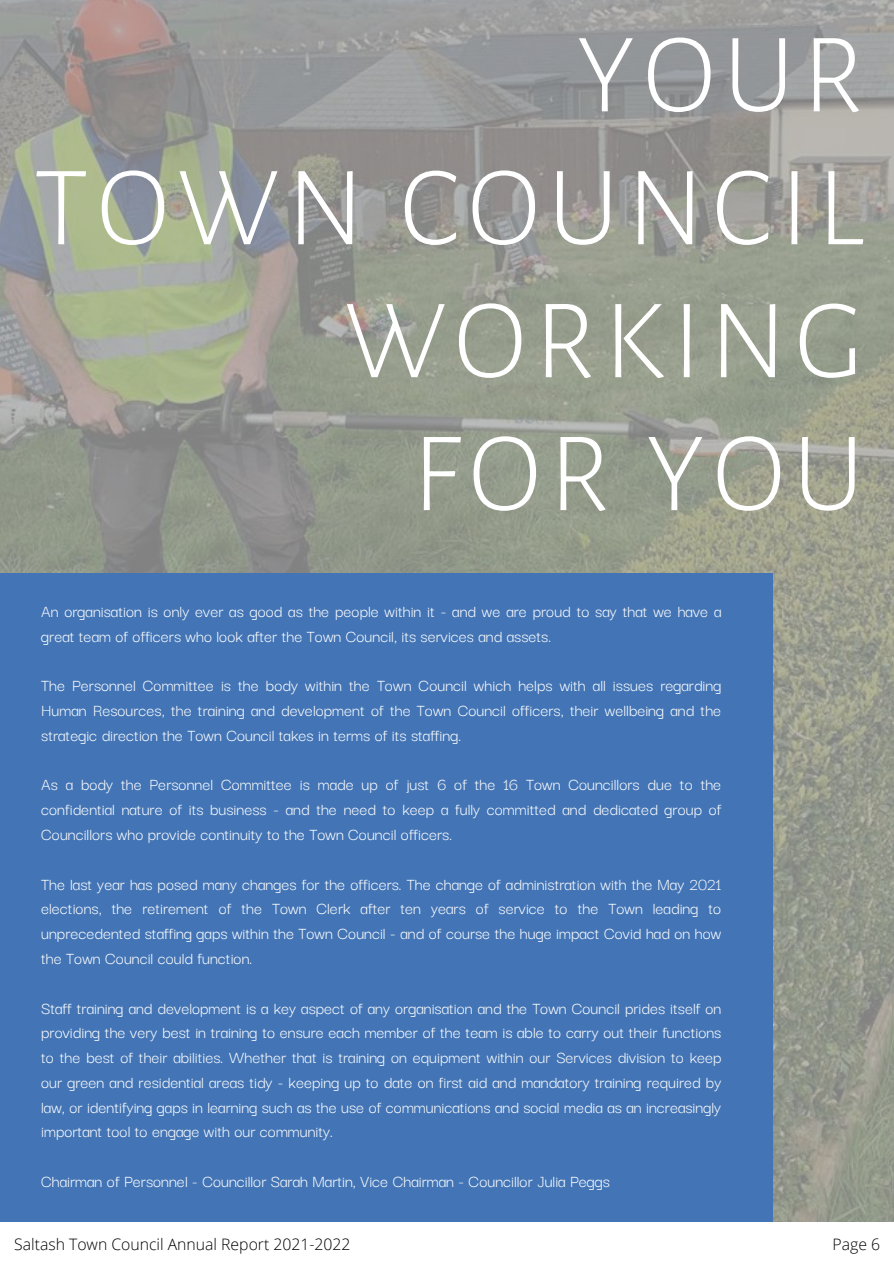
<style>
.page{position:relative;width:894px;height:1264px;background:#fff}
.page>*{position:absolute;margin:0;border:0;box-sizing:border-box;transform-origin:0 0}
.t1{font:300 114.3px/132.9px "Alegreya Sans";letter-spacing:.07em;color:#fff;text-align:right}
.t2{font:18px/24.8px "Darker Grotesque";color:#fff;text-align:justify}
.t3{font:300 15.75px "Open Sans";color:#000}
</style>
<div class="page">
<img style="left:0;top:0;width:893px;height:1222px">
<div style="left:0;top:573px;width:773px;height:690px;background:#4375b6"></div>
<div style="left:0;top:1222px;width:893px;height:41px;background:#fff"></div>
<h1 class="t1" style="left:34px;top:11px;width:831px">YOUR<br>TOWN COUNCIL<br>WORKING<br>FOR YOU</h1>
<p class="t2" style="left:41px;top:597px;width:681px">An organisation is only ever as good as the people within it - and we are proud to say that we have a great team of officers who look after the Town Council, its services and assets.</p>
<p class="t2" style="left:41px;top:672px;width:681px">The Personnel Committee is the body within the Town Council which helps with all issues regarding Human Resources, the training and development of the Town Council officers, their wellbeing and the strategic direction the Town Council takes in terms of its staffing.</p>
<p class="t2" style="left:41px;top:771px;width:681px">As a body the Personnel Committee is made up of just 6 of the 16 Town Councillors due to the confidential nature of its business - and the need to keep a fully committed and dedicated group of Councillors who provide continuity to the Town Council officers.</p>
<p class="t2" style="left:41px;top:870px;width:681px">The last year has posed many changes for the officers. The change of administration with the May 2021 elections, the retirement of the Town Clerk after ten years of service to the Town leading to unprecedented staffing gaps within the Town Council - and of course the huge impact Covid had on how the Town Council could function.</p>
<p class="t2" style="left:41px;top:994px;width:681px">Staff training and development is a key aspect of any organisation and the Town Council prides itself on providing the very best in training to ensure each member of the team is able to carry out their functions to the best of their abilities. Whether that is training on equipment within our Services division to keep our green and residential areas tidy - keeping up to date on first aid and mandatory training required by law, or identifying gaps in learning such as the use of communications and social media as an increasingly important tool to engage with our community.</p>
<p class="t2" style="left:41px;top:1167px;width:570px">Chairman of Personnel - Councillor Sarah Martin, Vice Chairman - Councillor Julia Peggs</p>
<p class="t3" style="left:14px;top:1233px;width:338px">Saltash Town Council Annual Report 2021-2022</p>
<p class="t3" style="left:832px;top:1233px;width:49px">Page 6</p>
</div>
